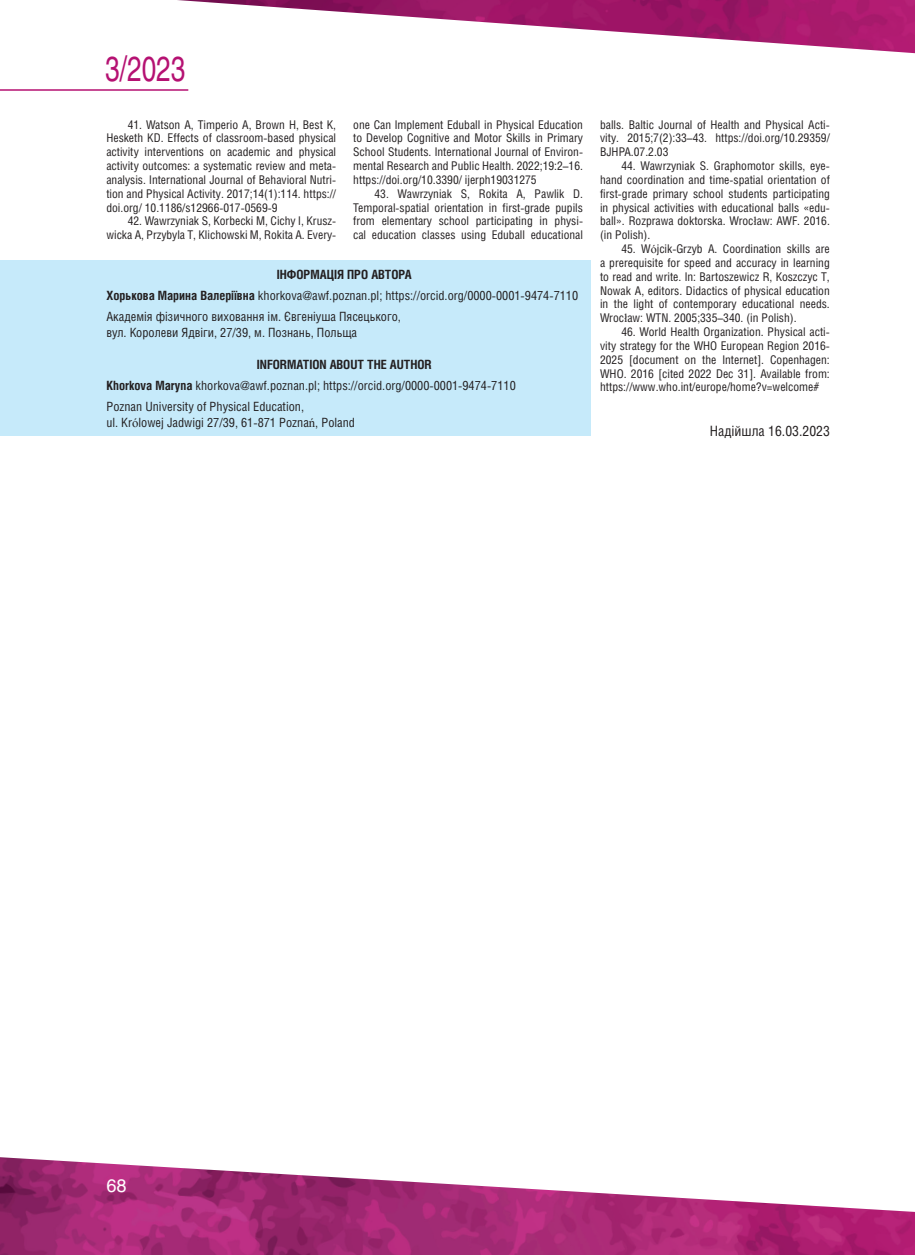
<style>
.page{position:relative;width:915px;height:1255px;background:#fff}
.page>*{position:absolute;margin:0;border:0;box-sizing:border-box;transform-origin:0 0}
.t1{font:34.5px "Helios C";color:#b51172;scale:.75 1}
.t2{font:18px "Helios C";color:#fff}
.t3{font:14.25px "Helios Cond C";color:#231f20}
.t4{font:12.75px/20.7px "Helios Cond C";color:#231f20}
.t5{font:12px/13.8px "Helios Cond C";color:#231f20;text-align:justify}
.s1{font-weight:700}
.s2{font-family:"Times New Roman"}
</style>
<div class="page">
<img style="left:177px;top:0;width:737px;height:53px">
<img style="left:0;top:1157px;width:914px;height:97px">
<hr style="left:0;top:89px;width:188px;height:2px;background:#b51172">
<div style="left:0;top:260px;width:590px;height:176px;background:#c6eafa"></div>
<h1 class="t1" style="left:105px;top:48px;width:108px">3/2023</h1>
<p class="t5" style="left:106px;top:117px;width:231px;text-indent:21px">41. Watson A, Timperio A, Brown H, Best K, Hesketh KD. Effects of classroom-based physical activity interventions on academic and physical activity outcomes: a systematic review and meta&shy;analysis. International Journal of Behavioral Nutri&shy;tion and Physical Activity. 2017;14(1):114. https:// doi.org/ 10.1186/s12966-017-0569-9</p>
<p class="t5" style="left:106px;top:214px;width:231px;text-align:right">42. Wawrzyniak S, Korbecki M, Cichy I, Krusz&shy;wicka A, Przybyla T, Klichowski M, Rokita A. Every-</p>
<p class="t5" style="left:353px;top:117px;width:231px">one Can Implement Eduball in Physical Education to Develop Cognitive and Motor Skills in Primary School Students. International Journal of Environ&shy;mental Research and Public Health. 2022;19:2–16. https://doi.org/10.3390/ ijerph19031275</p>
<p class="t5" style="left:353px;top:186px;width:231px;text-indent:21px">43. Wawrzyniak S, Rokita A, Pawlik D.<br>Temporal-spatial orientation in first-grade pupils from elementary school participating in physi&shy;cal education classes using Eduball educational</p>
<p class="t4" style="left:106px;top:264px;width:473px;text-indent:170px"><span class="s1">ІНФОРМАЦІЯ ПРО АВТОРА<br>Хорькова Марина Валеріївна</span> khorkova@awf.poznan.pl; https://orcid.org/0000-0001-9474-7110<br>Академія фізичного виховання ім. Євгеніуша Пясецького,</p>
<p class="t4" style="left:106px;top:322px;width:252px">вул. Королеви Ядвіги, 27/39, м. Познань, Польща</p>
<p class="t4" style="left:106px;top:354px;width:411px;text-indent:150px"><span class="s1">INFORMATION ABOUT THE AUTHOR<br>Khorkova Maryna</span> khorkova@awf.poznan.pl; https://orcid.org/0000-0001-9474-7110<br>Poznan University of Physical Education,</p>
<p class="t4" style="left:106px;top:412px;width:250px">ul. Kr<span class="s2">ó</span>lowej Jadwigi 27/39, 61-871 Pozna<span class="s2">ń</span>, Poland</p>
<p class="t5" style="left:600px;top:117px;width:231px">balls. Baltic Journal of Health and Physical Acti&shy;vity. 2015;7(2):33–43. https://doi.org/10.29359/ BJHPA.07.2.03</p>
<p class="t5" style="left:600px;top:159px;width:231px;text-indent:21px">44. Wawrzyniak S. Graphomotor skills, eye&shy;hand coordination and time-spatial orientation of first-grade primary school students participating in physical activities with educational balls «edu&shy;ball». Rozprawa doktorska. Wroc<span class="s2">ł</span>aw: AWF. 2016. (in Polish).</p>
<p class="t5" style="left:600px;top:242px;width:231px;text-indent:21px">45. W<span class="s2">ó</span>jcik-Grzyb A. Coordination skills are a prerequisite for speed and accuracy in learning to read and write. In: Bartoszewicz R, Koszczyc T, Nowak A, editors. Didactics of physical education in the light of contemporary educational needs.<br>Wroc<span class="s2">ł</span>aw: WTN. 2005;335–340. (in Polish).</p>
<p class="t5" style="left:600px;top:325px;width:231px;text-indent:21px">46. World Health Organization. Physical acti&shy;vity strategy for the WHO European Region 2016- 2025 [document on the Internet]. Copenhagen:<br>WHO. 2016 [cited 2022 Dec 31]. Available from: https://www.who.int/europe/home?v=welcome#</p>
<p class="t3" style="left:709px;top:422px;width:121px">Надійшла 16.03.2023</p>
<h2 class="t2" style="left:106px;top:1175px;width:22px">68</h2>
</div>
